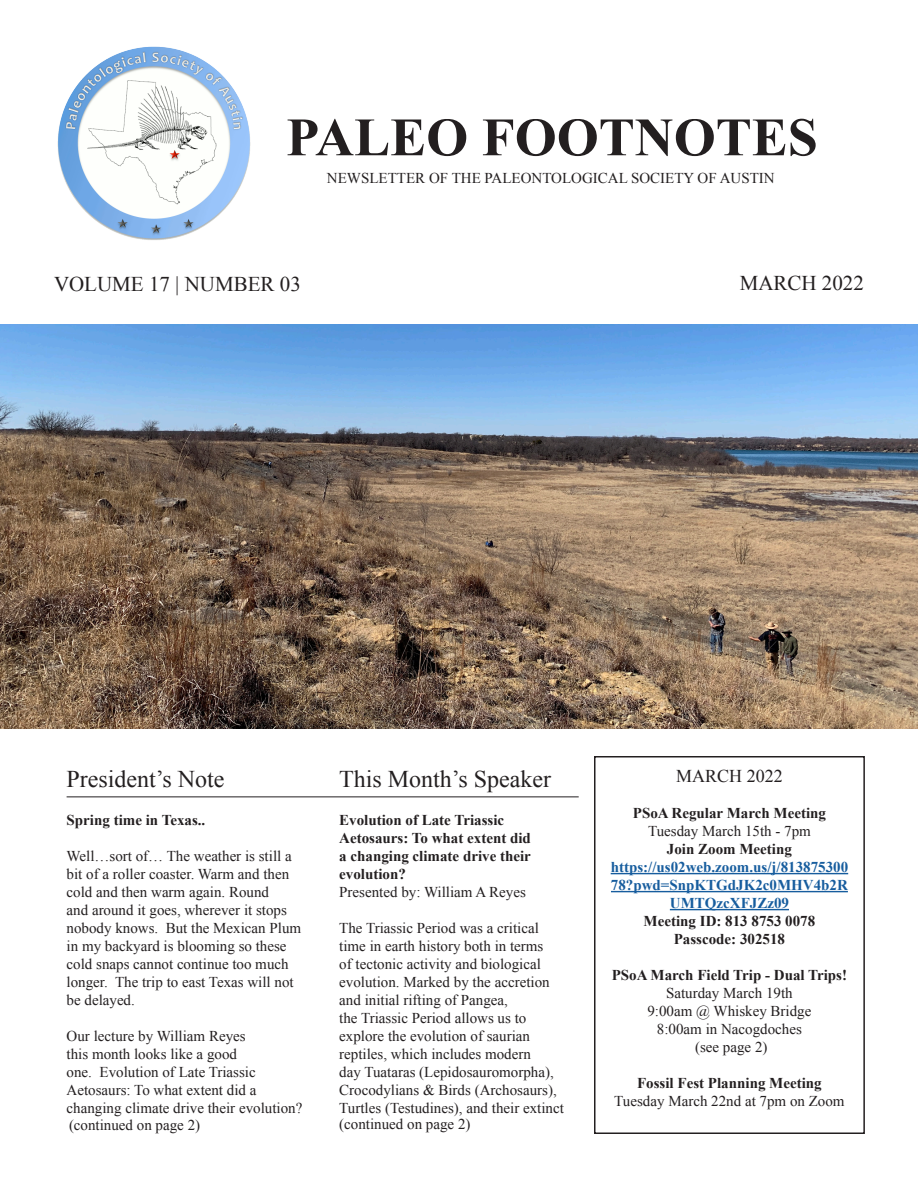
<style>
.page{position:relative;width:918px;height:1188px;background:#fff}
.page>*{position:absolute;margin:0;border:0;box-sizing:border-box;transform-origin:0 0}
.t1{font:700 54px "Times New Roman";color:#231f20}
.t2{font:24px "Times New Roman";color:#231f20}
.t3{font:21px "Times New Roman";color:#231f20}
.t4{font:18px "Times New Roman";color:#231f20}
.t5{font:15px/18px "Times New Roman";color:#231f20}
.t6{font:700 15px/18px "Times New Roman";color:#231f20}
.t7{font:700 15px/18px "Times New Roman";color:#175d9e;text-align:center}
</style>
<div class="page">
<div style="left:594px;top:756px;width:271px;height:378px;border:2px solid #231f20"></div>
<img style="left:57px;top:46px;width:194px;height:194px">
<hr style="left:611px;top:873px;width:237px;height:1px;background:#175d9e">
<hr style="left:611px;top:891px;width:237px;height:1px;background:#175d9e">
<hr style="left:670px;top:909px;width:119px;height:1px;background:#175d9e">
<hr style="left:67px;top:797px;width:512px;height:1px;background:#231f20">
<img style="left:0;top:324px;width:918px;height:405px">
<p class="t1" style="left:286px;top:100px;width:533px">PALEO FOOTNOTES</p>
<p class="t5" style="left:327px;top:169px;width:449px">NEWSLETTER OF THE PALEONTOLOGICAL SOCIETY OF AUSTIN</p>
<p class="t3" style="left:54px;top:269px;width:248px">VOLUME 17 | NUMBER 03</p>
<p class="t3" style="left:740px;top:269px;width:126px">MARCH 2022</p>
<p class="t2" style="left:67px;top:763px;width:159px">President’s Note</p>
<p class="t2" style="left:339px;top:763px;width:213px">This Month’s Speaker</p>
<p class="t6" style="left:67px;top:810px;width:140px">Spring time in Texas..</p>
<p class="t5" style="left:67px;top:847px;width:236px">Well…sort of… The weather is still a bit of a roller coaster. Warm and then cold and then warm again. Round<br>and around it goes, wherever it stops nobody knows. But the Mexican Plum in my backyard is blooming so these cold snaps cannot continue too much longer. The trip to east Texas will not be delayed.</p>
<p class="t5" style="left:67px;top:1027px;width:237px">Our lecture by William Reyes<br>this month looks like a good<br>one. Evolution of Late Triassic<br>Aetosaurs: To what extent did a changing climate drive their evolution?</p>
<p class="t6" style="left:339px;top:810px;width:193px">Evolution of Late Triassic<br>Aetosaurs: To what extent did a changing climate drive their evolution?</p>
<p class="t5" style="left:339px;top:883px;width:188px">Presented by: William A Reyes</p>
<p class="t5" style="left:339px;top:919px;width:226px">The Triassic Period was a critical time in earth history both in terms<br>of tectonic activity and biological evolution. Marked by the accretion and initial rifting of Pangea,<br>the Triassic Period allows us to explore the evolution of saurian reptiles, which includes modern<br>day Tuataras (Lepidosauromorpha), Crocodylians &amp; Birds (Archosaurs), Turtles (Testudines), and their extinct</p>
<p class="t5" style="left:69px;top:1116px;width:133px">(continued on page 2)</p>
<p class="t5" style="left:339px;top:1115px;width:133px">(continued on page 2)</p>
<p class="t4" style="left:676px;top:764px;width:108px">MARCH 2022</p>
<p class="t6" style="left:633px;top:804px;width:195px">PSoA Regular March Meeting</p>
<p class="t5" style="left:648px;top:822px;width:164px">Tuesday March 15th - 7pm</p>
<p class="t6" style="left:667px;top:840px;width:126px">Join Zoom Meeting</p>
<p class="t7" style="left:611px;top:858px;width:239px">https://us02web.zoom.us/j/813875300<br>78?pwd=SnpKTGdJK2c0MHV4b2R<br>UMTQzcXFJZz09</p>
<p class="t6" style="left:644px;top:912px;width:173px">Meeting ID: 813 8753 0078</p>
<p class="t6" style="left:674px;top:930px;width:113px">Passcode: 302518</p>
<p class="t6" style="left:612px;top:966px;width:237px">PSoA March Field Trip - Dual Trips!</p>
<p class="t5" style="left:666px;top:984px;width:128px">Saturday March 19th</p>
<p class="t5" style="left:647px;top:1002px;width:165px">9:00am @ Whiskey Bridge</p>
<p class="t5" style="left:657px;top:1020px;width:146px">8:00am in Nacogdoches</p>
<p class="t5" style="left:695px;top:1038px;width:74px">(see page 2)</p>
<p class="t6" style="left:637px;top:1074px;width:186px">Fossil Fest Planning Meeting</p>
<p class="t5" style="left:614px;top:1092px;width:232px">Tuesday March 22nd at 7pm on Zoom</p>
</div>
